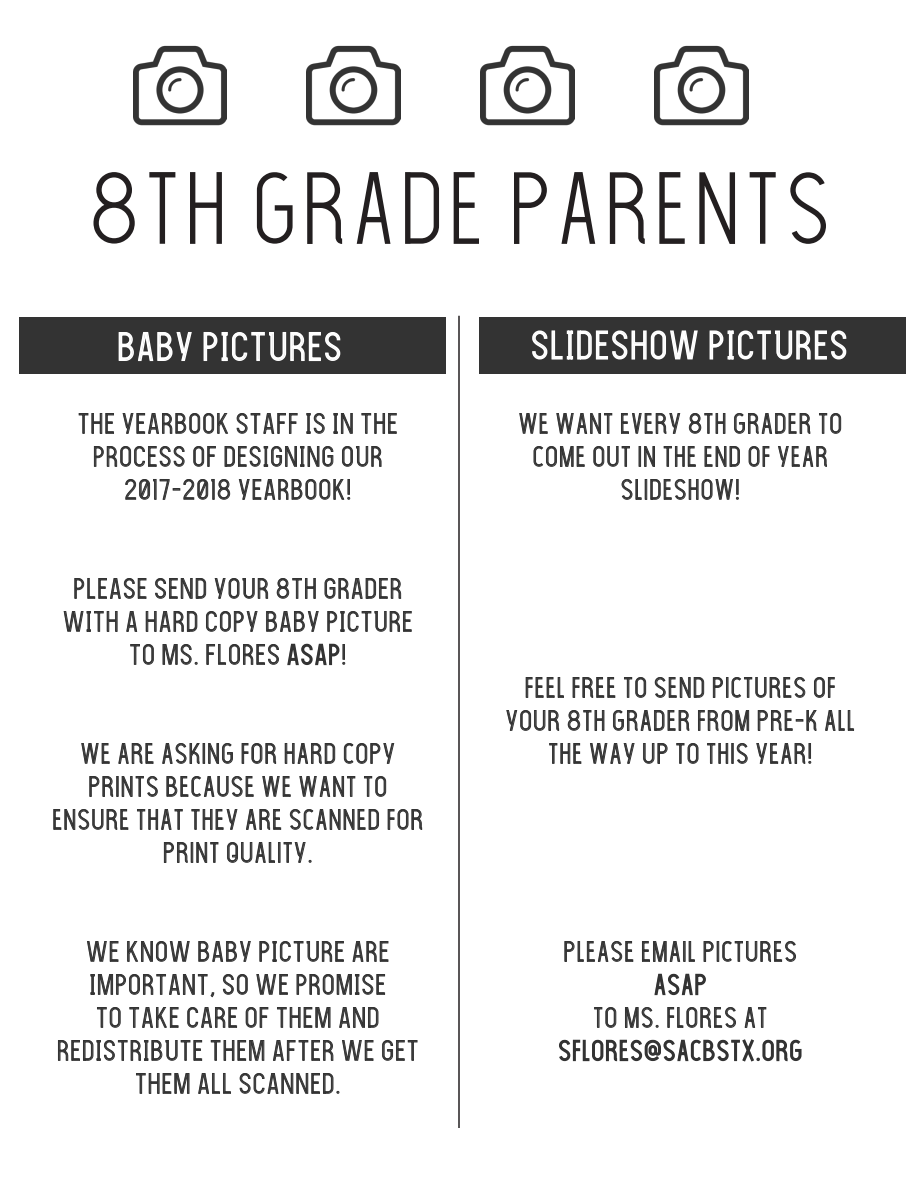
<style>
.page{position:relative;width:918px;height:1188px;background:#fff}
.page>*{position:absolute;margin:0;border:0;box-sizing:border-box;transform-origin:0 0}
.t1{font:97.5px "The Light Font";color:#231f20}
.t2{font:37.5px "The Light Font";color:#fff}
.t3{font:27px/33px "The Light Font";color:#333;text-align:center}
</style>
<div class="page">
<div style="left:19px;top:317px;width:427px;height:57px;background:#333"></div>
<img style="left:133px;top:45px;width:94px;height:81px">
<img style="left:307px;top:45px;width:94px;height:81px">
<img style="left:481px;top:45px;width:94px;height:81px">
<img style="left:655px;top:45px;width:94px;height:81px">
<hr style="left:458px;top:316px;width:2px;height:812px;background:#231f20">
<svg style="left:118px;top:332px;width:74px;height:30px"></svg>
<svg style="left:203px;top:332px;width:138px;height:30px"></svg>
<div style="left:479px;top:317px;width:426px;height:57px;background:#333"></div>
<svg style="left:532px;top:330px;width:166px;height:30px"></svg>
<svg style="left:709px;top:330px;width:138px;height:30px"></svg>
<svg style="left:78px;top:413px;width:36px;height:21px"></svg>
<svg style="left:122px;top:413px;width:106px;height:21px"></svg>
<svg style="left:236px;top:413px;width:62px;height:21px"></svg>
<svg style="left:306px;top:413px;width:19px;height:21px"></svg>
<svg style="left:333px;top:413px;width:20px;height:21px"></svg>
<svg style="left:361px;top:413px;width:36px;height:21px"></svg>
<svg style="left:94px;top:446px;width:91px;height:21px"></svg>
<svg style="left:193px;top:446px;width:23px;height:21px"></svg>
<svg style="left:224px;top:446px;width:110px;height:21px"></svg>
<svg style="left:342px;top:446px;width:40px;height:21px"></svg>
<svg style="left:125px;top:479px;width:105px;height:21px"></svg>
<svg style="left:239px;top:479px;width:111px;height:21px"></svg>
<svg style="left:74px;top:578px;width:73px;height:21px"></svg>
<svg style="left:155px;top:578px;width:51px;height:21px"></svg>
<svg style="left:215px;top:578px;width:53px;height:21px"></svg>
<svg style="left:277px;top:578px;width:39px;height:21px"></svg>
<svg style="left:324px;top:578px;width:77px;height:21px"></svg>
<svg style="left:64px;top:611px;width:54px;height:21px"></svg>
<svg style="left:126px;top:611px;width:11px;height:21px"></svg>
<svg style="left:146px;top:611px;width:52px;height:21px"></svg>
<svg style="left:206px;top:611px;width:52px;height:21px"></svg>
<svg style="left:266px;top:611px;width:53px;height:21px"></svg>
<svg style="left:327px;top:611px;width:85px;height:21px"></svg>
<svg style="left:130px;top:644px;width:24px;height:21px"></svg>
<svg style="left:162px;top:644px;width:36px;height:21px"></svg>
<svg style="left:206px;top:644px;width:73px;height:21px"></svg>
<svg style="left:287px;top:643px;width:59px;height:23px"></svg>
<svg style="left:81px;top:743px;width:29px;height:21px"></svg>
<svg style="left:118px;top:743px;width:36px;height:21px"></svg>
<svg style="left:162px;top:743px;width:71px;height:21px"></svg>
<svg style="left:241px;top:743px;width:35px;height:21px"></svg>
<svg style="left:285px;top:743px;width:50px;height:21px"></svg>
<svg style="left:344px;top:743px;width:50px;height:21px"></svg>
<svg style="left:89px;top:776px;width:69px;height:21px"></svg>
<svg style="left:166px;top:776px;width:88px;height:21px"></svg>
<svg style="left:262px;top:776px;width:29px;height:21px"></svg>
<svg style="left:299px;top:776px;width:57px;height:21px"></svg>
<svg style="left:364px;top:776px;width:22px;height:21px"></svg>
<svg style="left:53px;top:809px;width:76px;height:21px"></svg>
<svg style="left:137px;top:809px;width:46px;height:21px"></svg>
<svg style="left:191px;top:809px;width:47px;height:21px"></svg>
<svg style="left:246px;top:809px;width:35px;height:21px"></svg>
<svg style="left:290px;top:809px;width:89px;height:21px"></svg>
<svg style="left:387px;top:809px;width:35px;height:21px"></svg>
<svg style="left:164px;top:842px;width:55px;height:21px"></svg>
<svg style="left:227px;top:842px;width:85px;height:21px"></svg>
<svg style="left:87px;top:941px;width:32px;height:21px"></svg>
<svg style="left:127px;top:941px;width:63px;height:21px"></svg>
<svg style="left:198px;top:941px;width:53px;height:21px"></svg>
<svg style="left:259px;top:941px;width:85px;height:21px"></svg>
<svg style="left:352px;top:941px;width:37px;height:21px"></svg>
<svg style="left:90px;top:974px;width:124px;height:23px"></svg>
<svg style="left:223px;top:974px;width:25px;height:21px"></svg>
<svg style="left:256px;top:974px;width:32px;height:21px"></svg>
<svg style="left:296px;top:974px;width:89px;height:21px"></svg>
<svg style="left:97px;top:1007px;width:24px;height:21px"></svg>
<svg style="left:129px;top:1007px;width:50px;height:21px"></svg>
<svg style="left:187px;top:1007px;width:50px;height:21px"></svg>
<svg style="left:246px;top:1007px;width:23px;height:21px"></svg>
<svg style="left:277px;top:1007px;width:54px;height:21px"></svg>
<svg style="left:339px;top:1007px;width:40px;height:21px"></svg>
<svg style="left:58px;top:1040px;width:144px;height:21px"></svg>
<svg style="left:211px;top:1040px;width:54px;height:21px"></svg>
<svg style="left:273px;top:1040px;width:61px;height:21px"></svg>
<svg style="left:342px;top:1040px;width:32px;height:21px"></svg>
<svg style="left:382px;top:1040px;width:36px;height:21px"></svg>
<svg style="left:136px;top:1073px;width:54px;height:21px"></svg>
<svg style="left:198px;top:1073px;width:33px;height:21px"></svg>
<svg style="left:239px;top:1073px;width:101px;height:21px"></svg>
<svg style="left:519px;top:413px;width:29px;height:21px"></svg>
<svg style="left:556px;top:413px;width:57px;height:21px"></svg>
<svg style="left:621px;top:413px;width:59px;height:21px"></svg>
<svg style="left:689px;top:413px;width:37px;height:21px"></svg>
<svg style="left:734px;top:413px;width:77px;height:21px"></svg>
<svg style="left:819px;top:413px;width:22px;height:21px"></svg>
<svg style="left:533px;top:446px;width:52px;height:21px"></svg>
<svg style="left:593px;top:446px;width:37px;height:21px"></svg>
<svg style="left:639px;top:446px;width:16px;height:21px"></svg>
<svg style="left:663px;top:446px;width:33px;height:21px"></svg>
<svg style="left:704px;top:446px;width:36px;height:21px"></svg>
<svg style="left:748px;top:446px;width:22px;height:21px"></svg>
<svg style="left:778px;top:446px;width:49px;height:21px"></svg>
<svg style="left:621px;top:479px;width:118px;height:21px"></svg>
<svg style="left:526px;top:677px;width:38px;height:21px"></svg>
<svg style="left:572px;top:677px;width:44px;height:21px"></svg>
<svg style="left:624px;top:677px;width:22px;height:21px"></svg>
<svg style="left:655px;top:677px;width:49px;height:21px"></svg>
<svg style="left:713px;top:677px;width:93px;height:21px"></svg>
<svg style="left:814px;top:677px;width:21px;height:21px"></svg>
<svg style="left:506px;top:710px;width:53px;height:21px"></svg>
<svg style="left:568px;top:710px;width:37px;height:21px"></svg>
<svg style="left:613px;top:710px;width:77px;height:21px"></svg>
<svg style="left:698px;top:710px;width:51px;height:21px"></svg>
<svg style="left:758px;top:710px;width:59px;height:21px"></svg>
<svg style="left:825px;top:710px;width:29px;height:21px"></svg>
<svg style="left:549px;top:743px;width:33px;height:21px"></svg>
<svg style="left:590px;top:743px;width:45px;height:21px"></svg>
<svg style="left:643px;top:743px;width:25px;height:21px"></svg>
<svg style="left:676px;top:743px;width:23px;height:21px"></svg>
<svg style="left:707px;top:743px;width:41px;height:21px"></svg>
<svg style="left:756px;top:743px;width:56px;height:21px"></svg>
<svg style="left:564px;top:941px;width:70px;height:21px"></svg>
<svg style="left:642px;top:941px;width:53px;height:21px"></svg>
<svg style="left:703px;top:941px;width:93px;height:21px"></svg>
<svg style="left:654px;top:973px;width:52px;height:23px"></svg>
<svg style="left:594px;top:1007px;width:23px;height:21px"></svg>
<svg style="left:625px;top:1007px;width:34px;height:21px"></svg>
<svg style="left:667px;top:1007px;width:69px;height:21px"></svg>
<svg style="left:744px;top:1007px;width:23px;height:21px"></svg>
<svg style="left:559px;top:1039px;width:243px;height:23px"></svg>
<p class="t1" style="left:86px;top:168px;width:749px">8TH GRADE PARENTS</p>
<p class="t2" style="left:117px;top:331px;width:227px">BABY PICTURES</p>
<p class="t2" style="left:530px;top:330px;width:320px">SLIDESHOW PICTURES</p>
<p class="t3" style="left:77px;top:407px;width:323px">THE YEARBOOK STAFF IS IN THE<br>PROCESS OF DESIGNING OUR</p>
<p class="t3" style="left:124px;top:473px;width:230px">2017-2018 YEARBOOK!</p>
<p class="t3" style="left:62px;top:572px;width:353px">PLEASE SEND YOUR 8TH GRADER<br>WITH A HARD COPY BABY PICTURE<br>TO MS. FLORES ASAP!</p>
<p class="t3" style="left:52px;top:737px;width:373px">WE ARE ASKING FOR HARD COPY<br>PRINTS BECAUSE WE WANT TO<br>ENSURE THAT THEY ARE SCANNED FOR<br>PRINT QUALITY.</p>
<p class="t3" style="left:56px;top:935px;width:364px">WE KNOW BABY PICTURE ARE<br>IMPORTANT, SO WE PROMISE<br>TO TAKE CARE OF THEM AND<br>REDISTRIBUTE THEM AFTER WE GET<br>THEM ALL SCANNED.</p>
<p class="t3" style="left:518px;top:407px;width:326px">WE WANT EVERY 8TH GRADER TO<br>COME OUT IN THE END OF YEAR<br>SLIDESHOW!</p>
<p class="t3" style="left:505px;top:671px;width:352px">FEEL FREE TO SEND PICTURES OF<br>YOUR 8TH GRADER FROM PRE-K ALL<br>THE WAY UP TO THIS YEAR!</p>
<p class="t3" style="left:563px;top:935px;width:236px">PLEASE EMAIL PICTURES</p>
<p class="t3" style="left:593px;top:1001px;width:177px">TO MS. FLORES AT</p>
</div>
